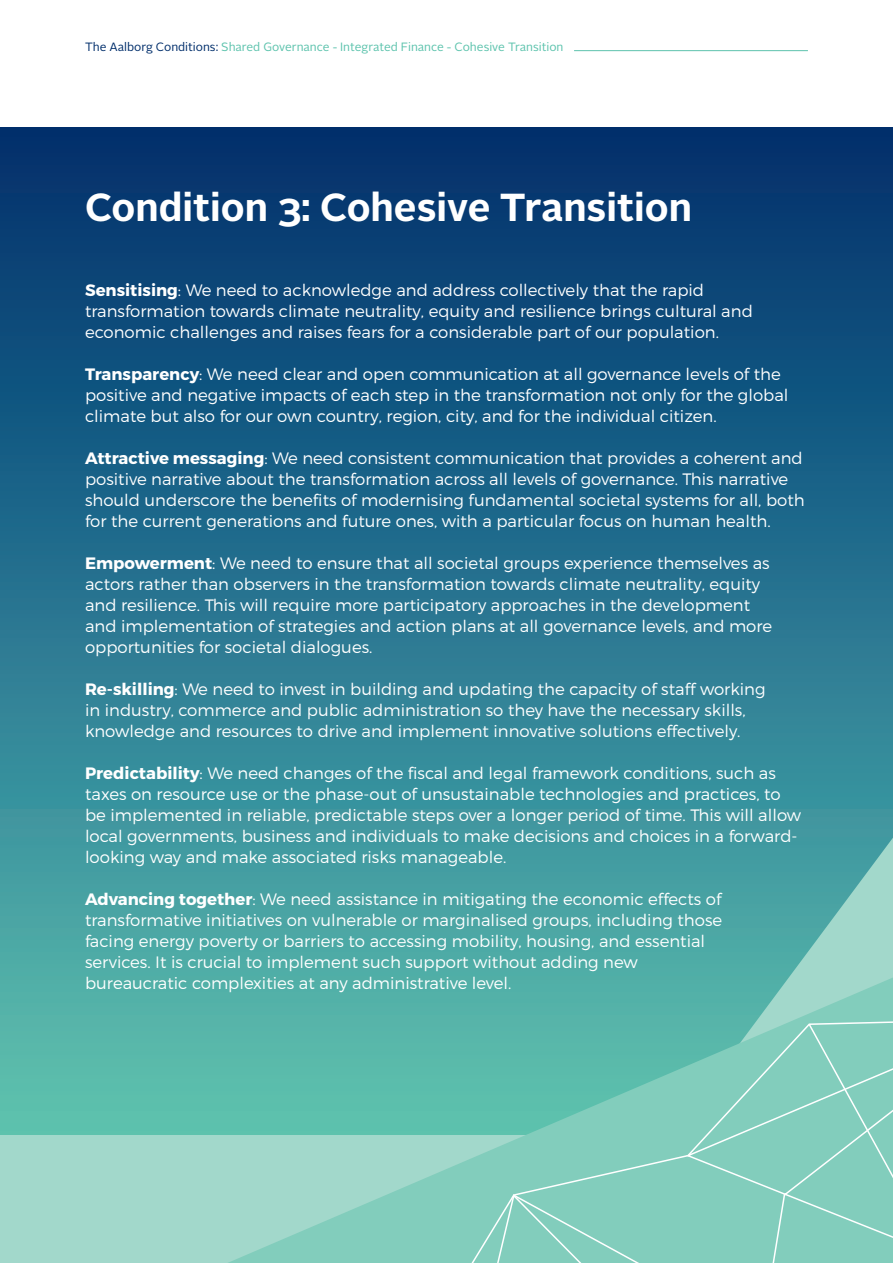
<style>
.page{position:relative;width:893px;height:1263px;background:#fff}
.page>*{position:absolute;margin:0;border:0;box-sizing:border-box;transform-origin:0 0}
.t1{font:700 39px "Alright Sans";color:#fff}
.Fließtext{font:300 16.5px/21px "Montserrat";color:#fff}
.t2{font:12px "Alright Sans";color:#5dc3ad}
.s1{color:#002e6b}
.s2{font-weight:700}
</style>
<div class="page">
<div style="left:0;top:128px;width:893px;height:1007px;background:linear-gradient(to bottom,#002e6e,#5ec5b3)"></div>
<svg style="left:693px;top:838px;width:200px;height:139px;background:#5eafad"></svg>
<div style="left:0;top:1135px;width:893px;height:128px;background:#a2d8cb"></div>
<svg style="left:227px;top:977px;width:666px;height:286px"></svg>
<hr style="left:574px;top:50px;width:234px;height:1px;background:#5dc3ad">
<svg style="left:407px;top:1014px;width:486px;height:249px;background:#72c5b5"></svg>
<svg style="left:512px;top:1022px;width:381px;height:241px;background:#7ecaba"></svg>
<p class="t2" style="left:85px;top:39px;width:480px"><span class="s1">The Aalborg Conditions:</span> Shared Governance - Integrated Finance - Cohesive Transition</p>
<p class="t1" style="left:85px;top:180px;width:608px">Condition 3: Cohesive Transition</p>
<p class="Fließtext" style="left:85px;top:279px;width:669px"><span class="s2">Sensitising</span>: We need to acknowledge and address collectively that the rapid transformation towards climate neutrality, equity and resilience brings cultural and economic challenges and raises fears for a considerable part of our population.</p>
<p class="Fließtext" style="left:85px;top:363px;width:705px"><span class="s2">Transparency</span>: We need clear and open communication at all governance levels of the positive and negative impacts of each step in the transformation not only for the global climate but also for our own country, region, city, and for the individual citizen.</p>
<p class="Fließtext" style="left:85px;top:447px;width:721px"><span class="s2">Attractive messaging</span>: We need consistent communication that provides a coherent and positive narrative about the transformation across all levels of governance. This narrative should underscore the benefits of modernising fundamental societal systems for all, both for the current generations and future ones, with a particular focus on human health.</p>
<p class="Fließtext" style="left:85px;top:552px;width:689px"><span class="s2">Empowerment</span>: We need to ensure that all societal groups experience themselves as actors rather than observers in the transformation towards climate neutrality, equity and resilience. This will require more participatory approaches in the development and implementation of strategies and action plans at all governance levels, and more opportunities for societal dialogues.</p>
<p class="Fließtext" style="left:85px;top:678px;width:682px"><span class="s2">Re-skilling</span>: We need to invest in building and updating the capacity of staff working in industry, commerce and public administration so they have the necessary skills, knowledge and resources to drive and implement innovative solutions effectively.</p>
<p class="Fließtext" style="left:85px;top:762px;width:718px"><span class="s2">Predictability</span>: We need changes of the fiscal and legal framework conditions, such as taxes on resource use or the phase-out of unsustainable technologies and practices, to be implemented in reliable, predictable steps over a longer period of time. This will allow local governments, business and individuals to make decisions and choices in a forward&shy;looking way and make associated risks manageable.</p>
<p class="Fließtext" style="left:85px;top:888px;width:639px"><span class="s2">Advancing together</span>: We need assistance in mitigating the economic effects of transformative initiatives on vulnerable or marginalised groups, including those facing energy poverty or barriers to accessing mobility, housing, and essential services. It is crucial to implement such support without adding new bureaucratic complexities at any administrative level.</p>
</div>
